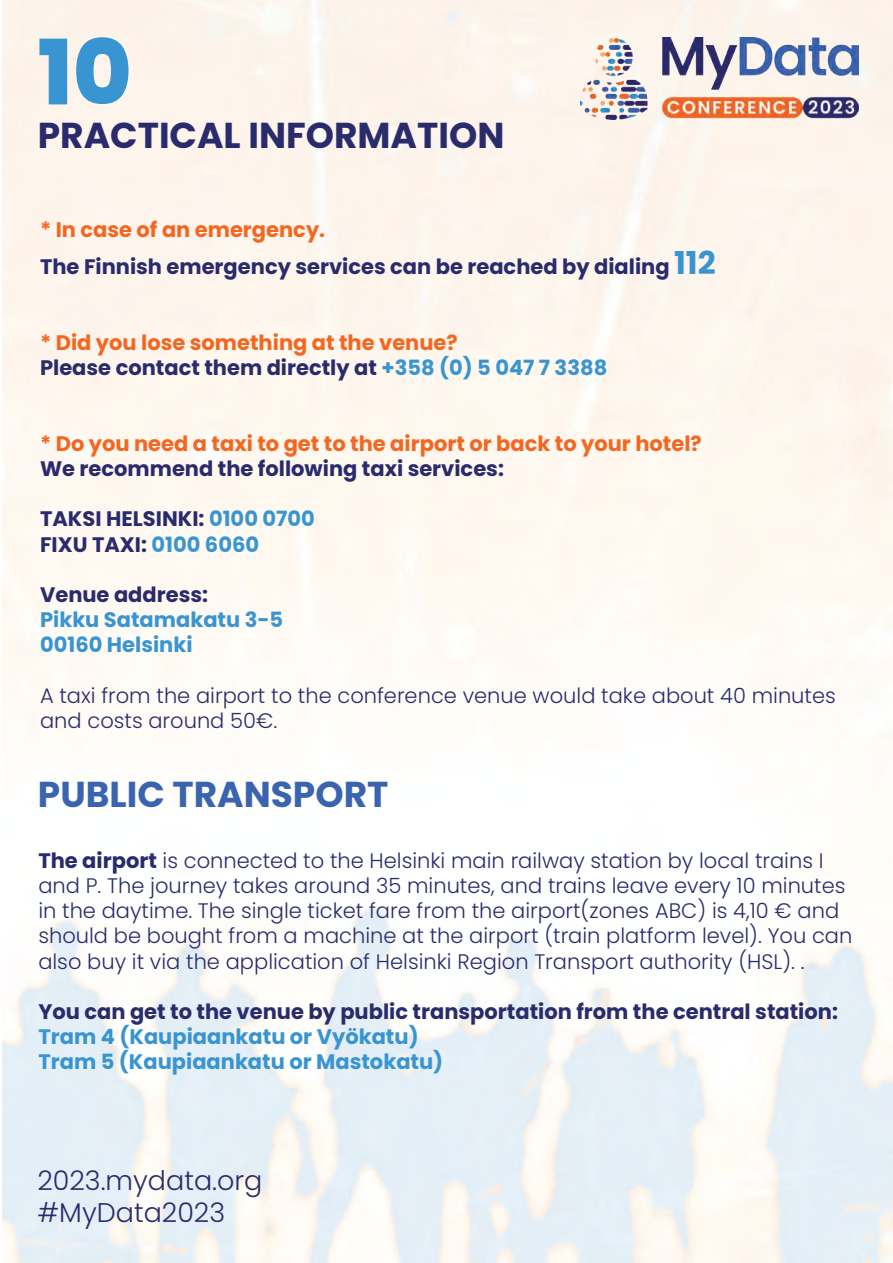
<style>
.page{position:relative;width:893px;height:1263px;background:#fff}
.page>*{position:absolute;margin:0;border:0;box-sizing:border-box;transform-origin:0 0}
.t1{font:800 90px "Poppins";color:#3995d2}
.t2{font:700 36px "Poppins";color:#292b6d}
.t3{font:700 36px "Poppins";color:#3b64b0}
.t4{font:300 27px/32.4px "Poppins";color:#292b6d}
.t5{font:300 21px/25.2px "Poppins";color:#292b6d}
.t6{font:700 21px/37.8px "Poppins";color:#292b6d}
.t7{font:700 21px/25.2px "Poppins";color:#f46721}
.t8{font:700 21px/25.2px "Poppins";color:#3995d2}
.s1{color:#f46721}
.s2{font-size:31.5px;color:#3995d2}
.s3{color:#292b6d}
.s4{color:#3995d2}
.s5{font-weight:700}
</style>
<div class="page">
<img style="left:2px;top:1px;width:891px;height:1261px">
<img style="left:580px;top:37px;width:279px;height:82px">
<h1 class="t1" style="left:38px;top:21px;width:95px">10</h1>
<h2 class="t2" style="left:38px;top:114px;width:468px">PRACTICAL INFORMATION</h2>
<p class="t6" style="left:40px;top:210px;width:677px"><span class="s1">* In case of an emergency.<br></span>The Finnish emergency services can be reached by dialing <span class="s2">112</span></p>
<p class="t7" style="left:40px;top:330px;width:569px">* Did you lose something at the venue?<br><span class="s3">Please contact them directly at</span> <span class="s4">+358 (0) 5 047 7 3388</span></p>
<p class="t7" style="left:40px;top:431px;width:663px">* Do you need a taxi to get to the airport or back to your hotel?</p>
<p class="t6" style="left:40px;top:450px;width:465px">We recommend the following taxi services:</p>
<p class="t6" style="left:40px;top:506px;width:276px;line-height:25.2px">TAKSI HELSINKI: <span class="s4">0100 0700<br></span>FIXU TAXI: <span class="s4">0100 6060</span></p>
<p class="t6" style="left:40px;top:576px;width:170px">Venue address:</p>
<p class="t8" style="left:40px;top:607px;width:245px">Pikku Satamakatu 3-5<br>00160 Helsinki</p>
<p class="t5" style="left:40px;top:683px;width:797px">A taxi from the airport to the conference venue would take about 40 minutes and costs around 50€.</p>
<h2 class="t3" style="left:38px;top:773px;width:352px">PUBLIC TRANSPORT</h2>
<p class="t5" style="left:38px;top:848px;width:816px"><span class="s5">The airport</span> is connected to the Helsinki main railway station by local trains I and P. The journey takes around 35 minutes, and trains leave every 10 minutes in the daytime. The single ticket fare from the airport(zones ABC) is 4,10 € and should be bought from a machine at the airport (train platform level). You can also buy it via the application of Helsinki Region Transport authority (HSL). .</p>
<p class="t6" style="left:38px;top:993px;width:801px">You can get to the venue by public transportation from the central station:</p>
<p class="t8" style="left:38px;top:1024px;width:406px">Tram 4 (Kaupiaankatu or Vyökatu)<br>Tram 5 (Kaupiaankatu or Mastokatu)</p>
<p class="t4" style="left:37px;top:1164px;width:227px">2023.mydata.org #MyData2023</p>
</div>
